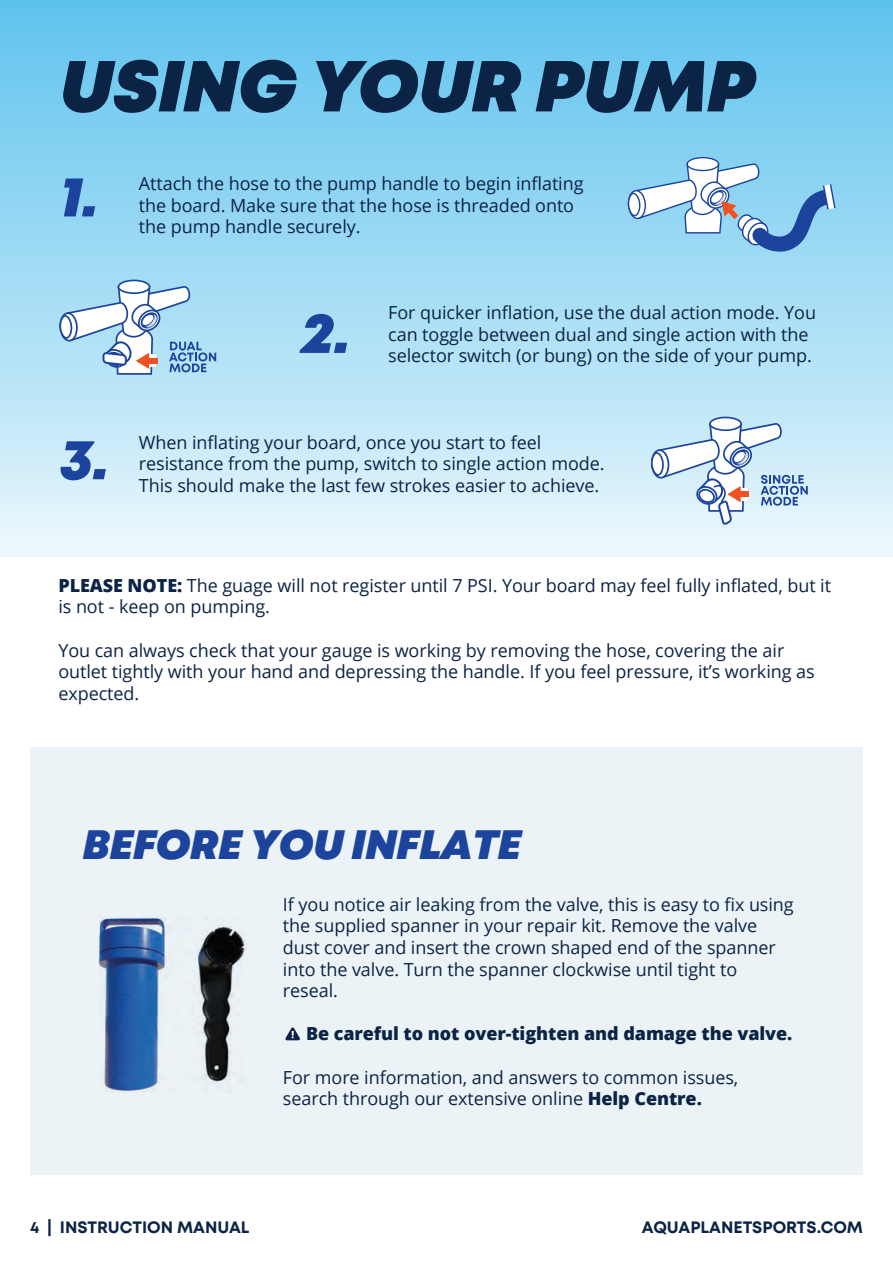
<style>
.page{position:relative;width:893px;height:1263px;background:#fff}
.page>*{position:absolute;margin:0;border:0;box-sizing:border-box;transform-origin:0 0}
.t1{font:italic 900 72px "Mont";color:#0b2344}
.t2{font:italic 900 57px "Mont";color:#1c449c}
.t3{font:italic 900 41.1px "Mont";letter-spacing:-.005em;color:#1c449c}
.t4{font:18px/21.6px "Open Sans";letter-spacing:-.005em;color:#0b2344}
.t5{font:800 18px "Open Sans";letter-spacing:-.005em;color:#0b2344}
.t6{font:700 16.5px "Mont";color:#0b2344}
.s1{font-weight:800}
</style>
<div class="page">
<div style="left:30px;top:747px;width:833px;height:428px;background:#ecf3f6"></div>
<div style="left:0;top:0;width:893px;height:557px;background:linear-gradient(to bottom,#5ec2ee,#e9f6fc)"></div>
<svg style="left:627px;top:157px;width:209px;height:95px"></svg>
<svg style="left:59px;top:280px;width:157px;height:95px"></svg>
<svg style="left:650px;top:417px;width:158px;height:108px"></svg>
<img style="left:98px;top:916px;width:148px;height:177px">
<svg style="left:285px;top:1027px;width:15px;height:13px"></svg>
<h1 class="t1" style="left:60px;top:40px;width:696px">USING YOUR PUMP</h1>
<h2 class="t2" style="left:60px;top:160px;width:40px">1.</h2>
<h2 class="t2" style="left:60px;top:422px;width:51px">3.</h2>
<p class="t4" style="left:139px;top:172px;width:446px">Attach the hose to the pump handle to begin inflating the board. Make sure that the hose is threaded onto the pump handle securely.</p>
<h2 class="t2" style="left:301px;top:296px;width:51px">2.</h2>
<p class="t4" style="left:388px;top:301px;width:429px">For quicker inflation, use the dual action mode. You can toggle between dual and single action with the selector switch (or bung) on the side of your pump.</p>
<p class="t4" style="left:139px;top:431px;width:467px">When inflating your board, once you start to feel resistance from the pump, switch to single action mode.<br>This should make the last few strokes easier to achieve.</p>
<p class="t4" style="left:58px;top:574px;width:774px"><span class="s1">PLEASE NOTE:</span> The guage will not register until 7 PSI. Your board may feel fully inflated, but it is not - keep on pumping.</p>
<p class="t4" style="left:58px;top:639px;width:758px">You can always check that your gauge is working by removing the hose, covering the air outlet tightly with your hand and depressing the handle. If you feel pressure, it’s working as expected.</p>
<h3 class="t3" style="left:83px;top:818px;width:440px">BEFORE YOU INFLATE</h3>
<p class="t4" style="left:283px;top:893px;width:512px">If you notice air leaking from the valve, this is easy to fix using the supplied spanner in your repair kit. Remove the valve dust cover and insert the crown shaped end of the spanner into the valve. Turn the spanner clockwise until tight to reseal.</p>
<p class="t5" style="left:306px;top:1020px;width:488px">Be careful to not over-tighten and damage the valve.</p>
<p class="t4" style="left:283px;top:1066px;width:457px">For more information, and answers to common issues, search through our extensive online <span class="s1">Help Centre.</span></p>
<p class="t6" style="left:30px;top:1216px;width:221px">4 | INSTRUCTION MANUAL</p>
<p class="t6" style="left:642px;top:1216px;width:223px">AQUAPLANETSPORTS.COM</p>
</div>
